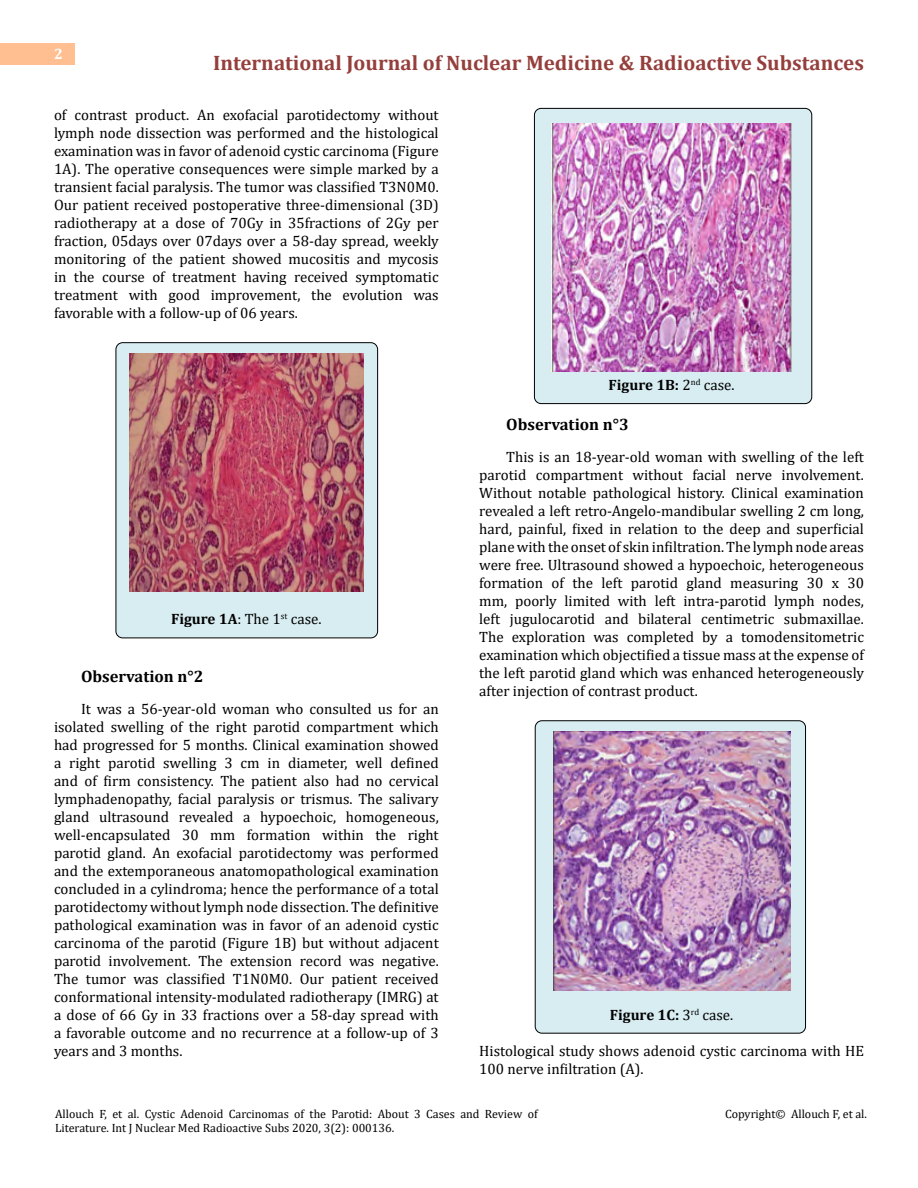
<style>
.page{position:relative;width:918px;height:1188px;background:#fff}
.page>*{position:absolute;margin:0;border:0;box-sizing:border-box;transform-origin:0 0}
.t1{font:700 21px "Cambria";color:#953f3c}
.t2{font:700 16.5px "Cambria";color:#000}
.t3{font:15px/18px "Cambria";color:#000;text-align:justify}
.t4{font:700 15px "Cambria";color:#000}
.t5{font:700 15px "Cambria";color:#fff}
.t6{font:12px/14.4px "Cambria";color:#000}
.s1{font-weight:700}
.s2{font-weight:400}
</style>
<div class="page">
<div style="left:0;top:43px;width:75px;height:21px;background:#ffbf91"></div>
<div style="left:535px;top:721px;width:271px;height:312px;background:#d8edf2;border-radius:7px"></div>
<div style="left:535px;top:720px;width:271px;height:314px;border:1px solid #000;border-radius:7px"></div>
<div style="left:534px;top:108px;width:278px;height:296px;background:#d8edf2;border-radius:7px"></div>
<div style="left:534px;top:108px;width:278px;height:296px;border:1px solid #000;border-radius:7px"></div>
<div style="left:116px;top:343px;width:262px;height:295px;background:#d8edf2;border-radius:7px"></div>
<div style="left:116px;top:342px;width:262px;height:296px;border:1px solid #000;border-radius:7px"></div>
<img style="left:130px;top:354px;width:233px;height:238px">
<img style="left:552px;top:124px;width:239px;height:247px">
<img style="left:553px;top:732px;width:237px;height:258px">
<p class="t5" style="left:54px;top:44px;width:10px">2</p>
<h1 class="t1" style="left:213px;top:48px;width:652px">International Journal of Nuclear Medicine &amp; Radioactive Substances</h1>
<p class="t3" style="left:54px;top:105px;width:386px">of contrast product. An exofacial parotidectomy without lymph node dissection was performed and the histological examination was in favor of adenoid cystic carcinoma (Figure 1A). The operative consequences were simple marked by a transient facial paralysis. The tumor was classified T3N0M0.<br>Our patient received postoperative three-dimensional (3D) radiotherapy at a dose of 70Gy in 35fractions of 2Gy per fraction, 05days over 07days over a 58-day spread, weekly monitoring of the patient showed mucositis and mycosis in the course of treatment having received symptomatic treatment with good improvement, the evolution was favorable with a follow-up of 06 years.</p>
<p class="t3" style="left:171px;top:609px;width:152px"><span class="s1">Figure 1A</span>: The 1<sup>st</sup> case.</p>
<p class="t2" style="left:81px;top:665px;width:124px">Observation n°2</p>
<p class="t3" style="left:54px;top:699px;width:386px;text-indent:27px">It was a 56-year-old woman who consulted us for an isolated swelling of the right parotid compartment which had progressed for 5 months. Clinical examination showed a right parotid swelling 3 cm in diameter, well defined and of firm consistency. The patient also had no cervical lymphadenopathy, facial paralysis or trismus. The salivary gland ultrasound revealed a hypoechoic, homogeneous, well-encapsulated 30 mm formation within the right parotid gland. An exofacial parotidectomy was performed and the extemporaneous anatomopathological examination concluded in a cylindroma; hence the performance of a total parotidectomy without lymph node dissection. The definitive pathological examination was in favor of an adenoid cystic carcinoma of the parotid (Figure 1B) but without adjacent parotid involvement. The extension record was negative.<br>The tumor was classified T1N0M0. Our patient received conformational intensity-modulated radiotherapy (IMRG) at a dose of 66 Gy in 33 fractions over a 58-day spread with a favorable outcome and no recurrence at a follow-up of 3 years and 3 months.</p>
<p class="t4" style="left:609px;top:374px;width:127px">Figure 1B: <span class="s2">2</span><sup>nd</sup> <span class="s2">case.</span></p>
<p class="t2" style="left:506px;top:413px;width:124px">Observation n°3</p>
<p class="t3" style="left:479px;top:447px;width:386px;text-indent:27px">This is an 18-year-old woman with swelling of the left parotid compartment without facial nerve involvement.<br>Without notable pathological history. Clinical examination revealed a left retro-Angelo-mandibular swelling 2 cm long, hard, painful, fixed in relation to the deep and superficial plane with the onset of skin infiltration. The lymph node areas were free. Ultrasound showed a hypoechoic, heterogeneous formation of the left parotid gland measuring 30 x 30 mm, poorly limited with left intra-parotid lymph nodes, left jugulocarotid and bilateral centimetric submaxillae.<br>The exploration was completed by a tomodensitometric examination which objectified a tissue mass at the expense of the left parotid gland which was enhanced heterogeneously after injection of contrast product.</p>
<p class="t4" style="left:610px;top:1004px;width:125px">Figure 1C: <span class="s2">3</span><sup>rd</sup> <span class="s2">case.</span></p>
<p class="t3" style="left:479px;top:1041px;width:386px">Histological study shows adenoid cystic carcinoma with HE<br>100 nerve infiltration (A).</p>
<p class="t6" style="left:55px;top:1106px;width:484px">Allouch F, et al. Cystic Adenoid Carcinomas of the Parotid: About 3 Cases and Review of<br>Literature. Int J Nuclear Med Radioactive Subs 2020, 3(2): 000136.</p>
<p class="t6" style="left:725px;top:1106px;width:143px">Copyright© Allouch F, et al.</p>
</div>
